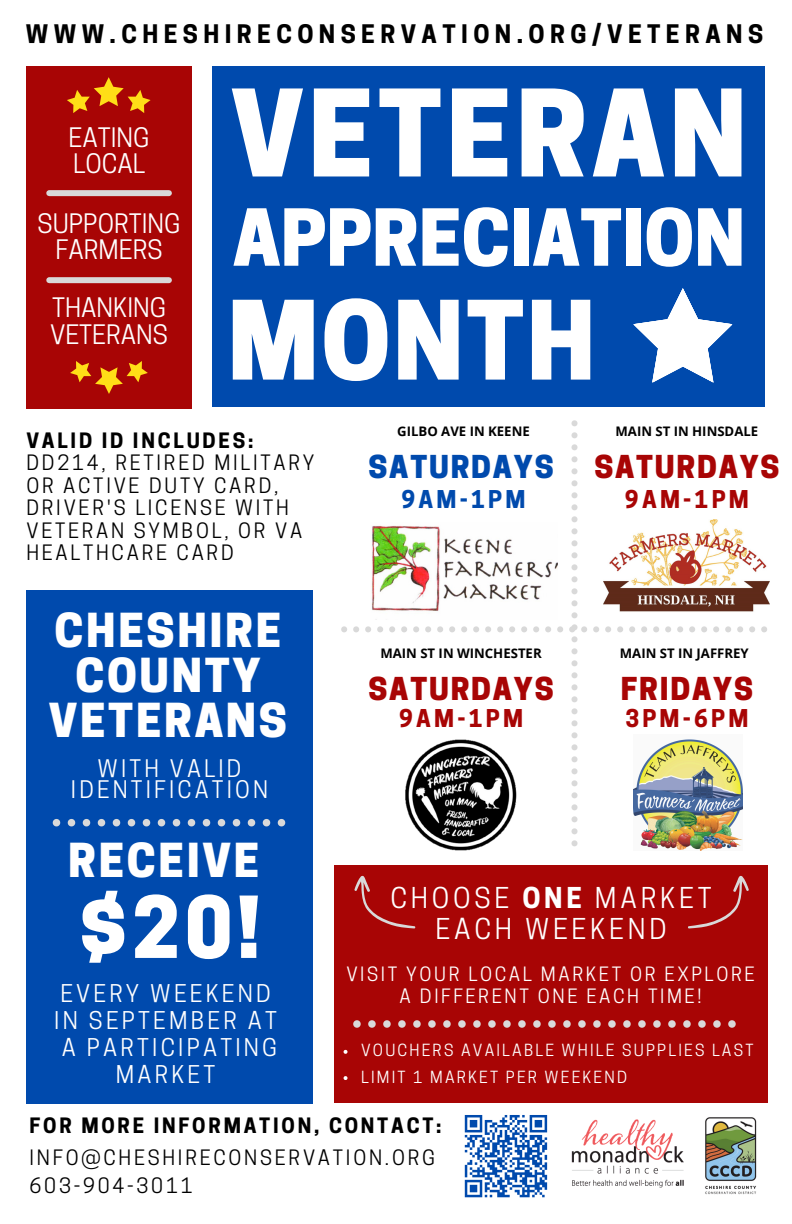
<style>
.page{position:relative;width:792px;height:1224px;background:#fff}
.page>*{position:absolute;margin:0;border:0;box-sizing:border-box;transform-origin:0 0}
.t1{font:800 112.8px "Cooper Hewitt";letter-spacing:.035em;color:#fff}
.t2{font:800 102.4px "Cooper Hewitt";letter-spacing:.025em;color:#fff}
.t3{font:800 80px "Cooper Hewitt";color:#fff}
.t4{font:800 73.6px "Cooper Hewitt";color:#fff}
.t5{font:800 44px/45px "Cooper Hewitt";letter-spacing:.06em;color:#fff;text-align:center}
.t6{font:800 29.6px "Cooper Hewitt";letter-spacing:.06em;color:#a80505}
.t7{font:800 29.6px "Cooper Hewitt";letter-spacing:.06em;color:#004aad}
.t8{font:27px/31.6px "Cooper Hewitt";letter-spacing:.14em;color:#fff;text-align:center}
.t9{font:25.2px/26.2px "Cooper Hewitt";color:#fff}
.t10{font:700 24px "Cooper Hewitt";letter-spacing:.225em;color:#000}
.t11{font:23px/27px "Cooper Hewitt";letter-spacing:.14em;color:#fff;text-align:center}
.t12{font:700 23px "Cooper Hewitt";letter-spacing:.14em;color:#a80505}
.t13{font:700 23px "Cooper Hewitt";letter-spacing:.14em;color:#004aad}
.t14{font:22.8px/21px "Cooper Hewitt";letter-spacing:.14em;color:#fff;text-align:center}
.t15{font:20px/22.4px "Cooper Hewitt";letter-spacing:.14em;color:#000}
.t16{font:18.6px/22px "Cooper Hewitt";letter-spacing:.14em;color:#fff;text-align:center}
.t17{font:15.8px "Cooper Hewitt";letter-spacing:.14em;color:#fff}
.t18{font:700 13.2px "Open Sans";color:#000}
.s1{font-weight:700}
</style>
<div class="page">
<div style="left:212px;top:67px;width:553px;height:340px;background:#004aad"></div>
<div style="left:334px;top:865px;width:434px;height:238px;background:#a80505"></div>
<div style="left:26px;top:590px;width:287px;height:513px;background:#004aad"></div>
<img style="left:571px;top:1119px;width:113px;height:69px">
<img style="left:705px;top:1117px;width:52px;height:78px">
<img style="left:647px;top:846px;width:90px;height:4px">
<div style="left:26px;top:66px;width:166px;height:342px;background:#a80505"></div>
<svg style="left:67px;top:77px;width:84px;height:36px"></svg>
<svg style="left:70px;top:361px;width:78px;height:33px"></svg>
<div style="left:49px;top:277px;width:120px;height:6px;background:#d9d9d9"></div>
<div style="left:49px;top:190px;width:120px;height:6px;background:#d9d9d9"></div>
<svg style="left:341px;top:420px;width:426px;height:426px"></svg>
<img style="left:406px;top:739px;width:111px;height:111px">
<svg style="left:53px;top:819px;width:232px;height:7px"></svg>
<svg style="left:353px;top:1020px;width:383px;height:8px"></svg>
<svg style="left:688px;top:875px;width:61px;height:53px"></svg>
<svg style="left:354px;top:875px;width:61px;height:53px"></svg>
<svg style="left:633px;top:288px;width:99px;height:95px"></svg>
<svg style="left:344px;top:1050px;width:4px;height:4px"></svg>
<svg style="left:344px;top:1076px;width:4px;height:4px"></svg>
<svg style="left:464px;top:1115px;width:84px;height:83px"></svg>
<h5 class="t10" style="left:26px;top:25px;width:739px">WWW.CHESHIRECONSERVATION.ORG/VETERANS</h5>
<p class="t9" style="left:69px;top:128px;width:83px">EATING<br>LOCAL</p>
<p class="t9" style="left:38px;top:213px;width:145px;text-align:center">SUPPORTING<br>FARMERS</p>
<p class="t9" style="left:50px;top:298px;width:119px">THANKING<br>VETERANS</p>
<h3 class="t1" style="left:231px;top:92px;width:518px">VETERAN</h3>
<h5 class="t4" style="left:233px;top:211px;width:514px">APPRECIATION</h5>
<p class="t2" style="left:228px;top:303px;width:369px">MONTH</p>
<h2 class="t15" style="left:26px;top:431px;width:289px"><span class="s1">VALID ID INCLUDES:<br></span>DD214, RETIRED MILITARY<br>OR ACTIVE DUTY CARD,<br>DRIVER'S LICENSE WITH<br>VETERAN SYMBOL, OR VA<br>HEALTHCARE CARD</h2>
<p class="t5" style="left:49px;top:613px;width:240px">CHESHIRE<br>COUNTY<br>VETERANS</p>
<h4 class="t14" style="left:71px;top:761px;width:199px">WITH VALID<br>IDENTIFICATION</h4>
<p class="t5" style="left:68px;top:844px;width:193px">RECEIVE</p>
<h4 class="t3" style="left:79px;top:898px;width:182px">$20!</h4>
<h5 class="t11" style="left:54px;top:983px;width:224px">EVERY WEEKEND<br>IN SEPTEMBER AT<br>A PARTICIPATING<br>MARKET</h5>
<h4 class="t18" style="left:397px;top:422px;width:134px">GILBO AVE IN KEENE</h4>
<h4 class="t18" style="left:616px;top:422px;width:144px">MAIN ST IN HINSDALE</h4>
<h2 class="t7" style="left:369px;top:456px;width:187px">SATURDAYS</h2>
<h1 class="t6" style="left:594px;top:456px;width:187px">SATURDAYS</h1>
<h1 class="t13" style="left:402px;top:491px;width:125px">9AM-1PM</h1>
<h6 class="t12" style="left:625px;top:491px;width:125px">9AM-1PM</h6>
<h5 class="t18" style="left:380px;top:644px;width:163px">MAIN ST IN WINCHESTER</h5>
<p class="t6" style="left:369px;top:678px;width:187px">SATURDAYS</p>
<p class="t12" style="left:399px;top:709px;width:125px">9AM-1PM</p>
<p class="t18" style="left:620px;top:644px;width:130px">MAIN ST IN JAFFREY</p>
<p class="t6" style="left:621px;top:678px;width:134px">FRIDAYS</p>
<p class="t12" style="left:625px;top:709px;width:125px">3PM-6PM</p>
<h5 class="t8" style="left:390px;top:885px;width:323px">CHOOSE <span class="s1">ONE</span> MARKET<br>EACH WEEKEND</h5>
<h4 class="t16" style="left:346px;top:965px;width:410px">VISIT YOUR LOCAL MARKET OR EXPLORE<br>A DIFFERENT ONE EACH TIME!</h4>
<h6 class="t17" style="left:361px;top:1045px;width:394px">VOUCHERS AVAILABLE WHILE SUPPLIES LAST</h6>
<p class="t17" style="left:361px;top:1071px;width:267px">LIMIT 1 MARKET PER WEEKEND</p>
<p class="t15" style="left:30px;top:1113px;width:414px;line-height:31.6px"><span class="s1">FOR MORE INFORMATION, CONTACT:<br></span>INFO@CHESHIRECONSERVATION.ORG</p>
<p class="t15" style="left:30px;top:1177px;width:165px">603-904-3011</p>
</div>
